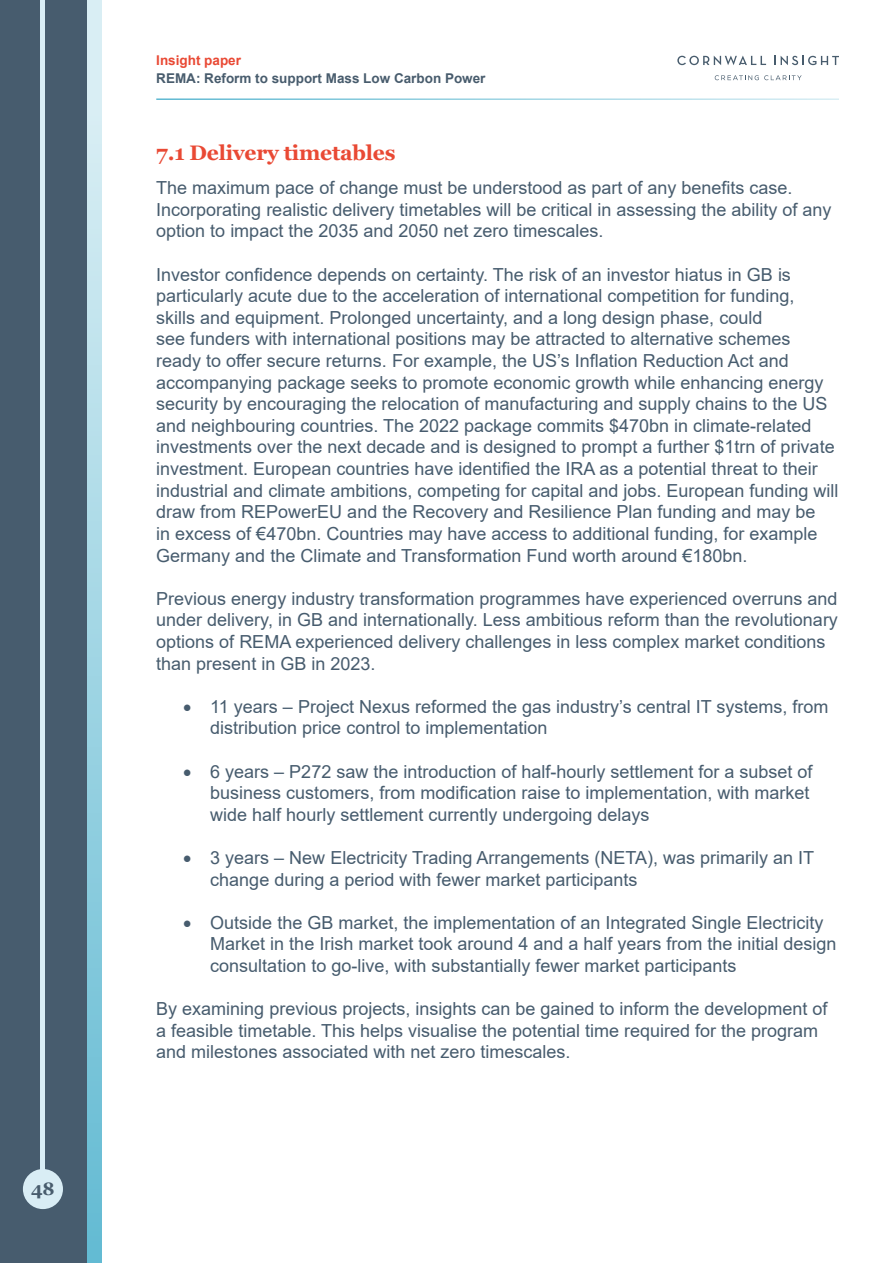
<style>
.page{position:relative;width:893px;height:1263px;background:#fff}
.page>*{position:absolute;margin:0;border:0;box-sizing:border-box;transform-origin:0 0}
.t1{font:700 21px "Georgia";letter-spacing:-.01em;color:#e94934}
.t2{font:18px/21.6px "Arial";color:#475c6e}
.t3{font:700 18px "Georgia";color:#485c6d}
.t4{font:700 13.5px "Arial";color:#485c6d}
.t5{font:700 13.5px "Arial";color:#e94934}
</style>
<div class="page">
<div style="left:0;top:0;width:98px;height:1263px;background:#475c6e"></div>
<hr style="left:41px;top:0;width:4px;height:1206px;background:#d9edf5">
<div style="left:23px;top:1169px;width:40px;height:40px;background:#d9edf5;border-radius:50%"></div>
<svg style="left:677px;top:56px;width:89px;height:9px"></svg>
<svg style="left:774px;top:56px;width:65px;height:9px"></svg>
<svg style="left:715px;top:75px;width:87px;height:5px"></svg>
<svg style="left:88px;top:0;width:14px;height:1263px"></svg>
<p class="t3" style="left:31px;top:1177px;width:25px">48</p>
<p class="t5" style="left:156px;top:51px;width:86px">Insight paper</p>
<p class="t4" style="left:156px;top:69px;width:331px">REMA: Reform to support Mass Low Carbon Power</p>
<p class="t1" style="left:156px;top:139px;width:241px">7.1 Delivery timetables</p>
<p class="t2" style="left:156px;top:177px;width:677px">The maximum pace of change must be understood as part of any benefits case.<br>Incorporating realistic delivery timetables will be critical in assessing the ability of any option to impact the 2035 and 2050 net zero timescales.</p>
<p class="t2" style="left:156px;top:263px;width:684px">Investor confidence depends on certainty. The risk of an investor hiatus in GB is particularly acute due to the acceleration of international competition for funding,<br>skills and equipment. Prolonged uncertainty, and a long design phase, could<br>see funders with international positions may be attracted to alternative schemes ready to offer secure returns. For example, the US’s Inflation Reduction Act and accompanying package seeks to promote economic growth while enhancing energy security by encouraging the relocation of manufacturing and supply chains to the US and neighbouring countries. The 2022 package commits $470bn in climate-related investments over the next decade and is designed to prompt a further $1trn of private investment. European countries have identified the IRA as a potential threat to their industrial and climate ambitions, competing for capital and jobs. European funding will draw from REPowerEU and the Recovery and Resilience Plan funding and may be<br>in excess of €470bn. Countries may have access to additional funding, for example Germany and the Climate and Transformation Fund worth around €180bn.</p>
<p class="t2" style="left:156px;top:587px;width:683px">Previous energy industry transformation programmes have experienced overruns and under delivery, in GB and internationally. Less ambitious reform than the revolutionary options of REMA experienced delivery challenges in less complex market conditions than present in GB in 2023.</p>
<p class="t2" style="left:210px;top:695px;width:620px;text-indent:-27px">• 11 years – Project Nexus reformed the gas industry’s central IT systems, from distribution price control to implementation</p>
<p class="t2" style="left:210px;top:760px;width:604px;text-indent:-27px">• 6 years – P272 saw the introduction of half-hourly settlement for a subset of business customers, from modification raise to implementation, with market wide half hourly settlement currently undergoing delays</p>
<p class="t2" style="left:210px;top:847px;width:605px;text-indent:-27px">• 3 years – New Electricity Trading Arrangements (NETA), was primarily an IT change during a period with fewer market participants</p>
<p class="t2" style="left:210px;top:911px;width:628px;text-indent:-27px">• Outside the GB market, the implementation of an Integrated Single Electricity<br>Market in the Irish market took around 4 and a half years from the initial design consultation to go-live, with substantially fewer market participants</p>
<p class="t2" style="left:156px;top:998px;width:673px">By examining previous projects, insights can be gained to inform the development of a feasible timetable. This helps visualise the potential time required for the program and milestones associated with net zero timescales.</p>
</div>
